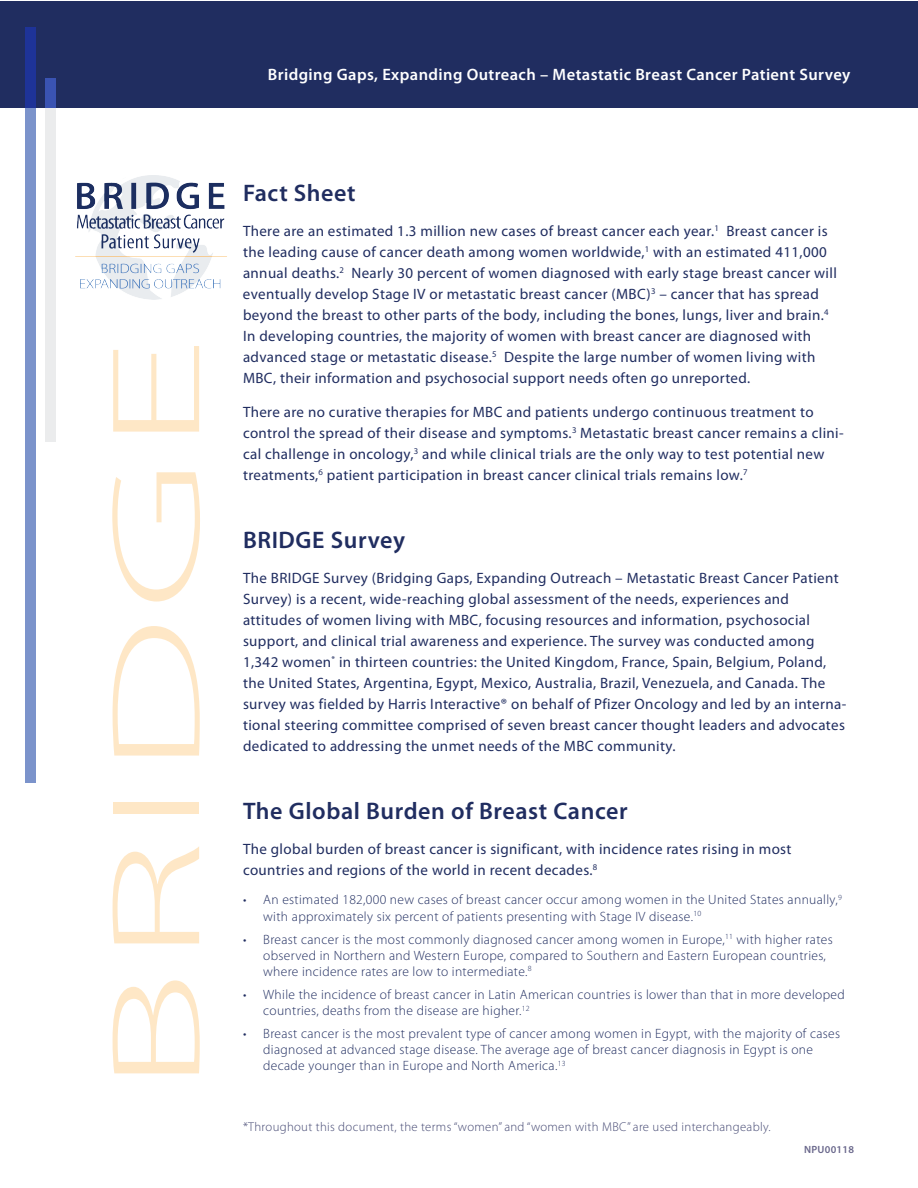
<style>
.page{position:relative;width:918px;height:1188px;background:#fff}
.page>*{position:absolute;margin:0;border:0;box-sizing:border-box;transform-origin:0 0}
.t1{font:300 127.5px "Myriad Pro";letter-spacing:.025em;color:#fee7c6;scale:1.92 1}
.t2{font:600 24px "Myriad Pro";letter-spacing:.025em;color:#202d60}
.t3{font:600 16.5px "Myriad Pro";letter-spacing:.025em;color:#fff}
.t4{font:15px/21px "Myriad Pro";letter-spacing:.025em;color:#202d60}
.t5{font:300 13.5px/16.2px "Myriad Pro";letter-spacing:.025em;color:#202d60}
.t6{font:300 12.75px "Myriad Pro";letter-spacing:.025em;color:#454973}
.t7{font:600 10.5px "Myriad Pro";letter-spacing:.025em;color:#69678b}
</style>
<div class="page">
<div style="left:0;top:2px;width:918px;height:106px;background:#202d60"></div>
<div style="left:26px;top:27px;width:10px;height:756px;background:#7b93cb"></div>
<div style="left:45px;top:78px;width:11px;height:363px;background:#ebeced"></div>
<img style="left:75px;top:176px;width:152px;height:124px">
<h1 class="t1" style="left:80px;top:1094px;width:395px;rotate:-90deg">BRIDGE</h1>
<p class="t3" style="left:268px;top:64px;width:584px">Bridging Gaps, Expanding Outreach – Metastatic Breast Cancer Patient Survey</p>
<h2 class="t2" style="left:243px;top:178px;width:114px">Fact Sheet</h2>
<p class="t4" style="left:243px;top:220px;width:595px">There are an estimated 1.3 million new cases of breast cancer each year.<sup>1</sup> Breast cancer is the leading cause of cancer death among women worldwide,<sup>1</sup> with an estimated 411,000 annual deaths.<sup>2</sup> Nearly 30 percent of women diagnosed with early stage breast cancer will eventually develop Stage IV or metastatic breast cancer (MBC)<sup>3</sup> – cancer that has spread beyond the breast to other parts of the body, including the bones, lungs, liver and brain.<sup>4<br></sup>In developing countries, the majority of women with breast cancer are diagnosed with advanced stage or metastatic disease.<sup>5</sup> Despite the large number of women living with MBC, their information and psychosocial support needs often go unreported.</p>
<p class="t4" style="left:243px;top:401px;width:602px">There are no curative therapies for MBC and patients undergo continuous treatment to control the spread of their disease and symptoms.<sup>3</sup> Metastatic breast cancer remains a clini&shy;cal challenge in oncology,<sup>3</sup> and while clinical trials are the only way to test potential new treatments,<sup>6</sup> patient participation in breast cancer clinical trials remains low.<sup>7</sup></p>
<h2 class="t2" style="left:243px;top:525px;width:164px">BRIDGE Survey</h2>
<p class="t4" style="left:243px;top:567px;width:605px">The BRIDGE Survey (Bridging Gaps, Expanding Outreach – Metastatic Breast Cancer Patient Survey) is a recent, wide-reaching global assessment of the needs, experiences and attitudes of women living with MBC, focusing resources and information, psychosocial support, and clinical trial awareness and experience. The survey was conducted among 1,342 women<sup>*</sup> in thirteen countries: the United Kingdom, France, Spain, Belgium, Poland, the United States, Argentina, Egypt, Mexico, Australia, Brazil, Venezuela, and Canada. The survey was fielded by Harris Interactive® on behalf of Pfizer Oncology and led by an interna&shy;tional steering committee comprised of seven breast cancer thought leaders and advocates dedicated to addressing the unmet needs of the MBC community.</p>
<h2 class="t2" style="left:243px;top:796px;width:386px">The Global Burden of Breast Cancer</h2>
<p class="t4" style="left:243px;top:838px;width:550px">The global burden of breast cancer is significant, with incidence rates rising in most countries and regions of the world in recent decades.<sup>8</sup></p>
<p class="t5" style="left:263px;top:892px;width:580px;text-indent:-20px">• An estimated 182,000 new cases of breast cancer occur among women in the United States annually,<sup>9 </sup>with approximately six percent of patients presenting with Stage IV disease.<sup>10</sup></p>
<p class="t5" style="left:263px;top:931px;width:571px;text-indent:-20px">• Breast cancer is the most commonly diagnosed cancer among women in Europe,<sup>11</sup> with higher rates observed in Northern and Western Europe, compared to Southern and Eastern European countries, where incidence rates are low to intermediate.<sup>8</sup></p>
<p class="t5" style="left:263px;top:986px;width:583px;text-indent:-20px">• While the incidence of breast cancer in Latin American countries is lower than that in more developed countries, deaths from the disease are higher.<sup>12</sup></p>
<p class="t5" style="left:263px;top:1025px;width:578px;text-indent:-20px">• Breast cancer is the most prevalent type of cancer among women in Egypt, with the majority of cases diagnosed at advanced stage disease. The average age of breast cancer diagnosis in Egypt is one decade younger than in Europe and North America.<sup>13</sup></p>
<p class="t6" style="left:243px;top:1119px;width:529px">*Throughout this document, the terms “women” and “women with MBC” are used interchangeably.</p>
<p class="t7" style="left:804px;top:1143px;width:51px">NPU00118</p>
</div>
